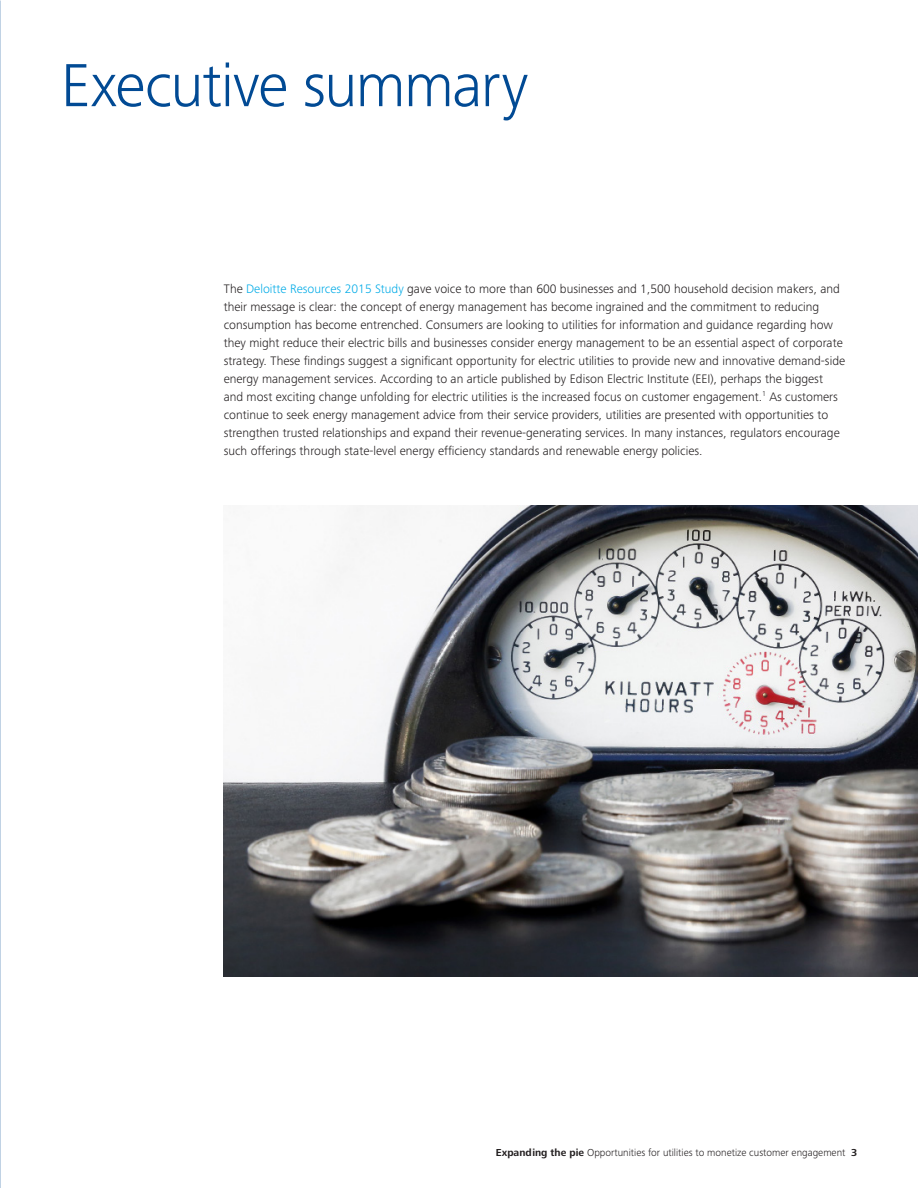
<style>
.page{position:relative;width:918px;height:1188px;background:#fff}
.page>*{position:absolute;margin:0;border:0;box-sizing:border-box;transform-origin:0 0}
.A_Page_heading__30-5{font:300 63px "Frutiger Next Pro";letter-spacing:-.025em;color:#014a94}
.Body_copy__8_5_12pt{font:300 12.75px/18px "Frutiger Next Pro";color:#231f20}
.Caption__7_9pt{font:300 10.5px "Frutiger Next Pro";color:#231f20}
.s1{color:#00abe7}
.s2{font-weight:700}
</style>
<div class="page">
<img style="left:224px;top:506px;width:694px;height:471px">
<p class="A_Page_heading__30-5" style="left:61px;top:49px;width:469px">Executive summary</p>
<p class="Body_copy__8_5_12pt" style="left:224px;top:279px;width:623px">The <span class="s1">Deloitte Resources 2015 Study</span> gave voice to more than 600 businesses and 1,500 household decision makers, and their message is clear: the concept of energy management has become ingrained and the commitment to reducing consumption has become entrenched. Consumers are looking to utilities for information and guidance regarding how they might reduce their electric bills and businesses consider energy management to be an essential aspect of corporate strategy. These findings suggest a significant opportunity for electric utilities to provide new and innovative demand-side energy management services. According to an article published by Edison Electric Institute (EEI), perhaps the biggest and most exciting change unfolding for electric utilities is the increased focus on customer engagement.<sup>1</sup> As customers continue to seek energy management advice from their service providers, utilities are presented with opportunities to strengthen trusted relationships and expand their revenue-generating services. In many instances, regulators encourage such offerings through state-level energy efficiency standards and renewable energy policies.</p>
<p class="Caption__7_9pt" style="left:496px;top:1147px;width:363px"><span class="s2">Expanding the pie</span> Opportunities for utilities to monetize customer engagement <span class="s2">3</span></p>
</div>
